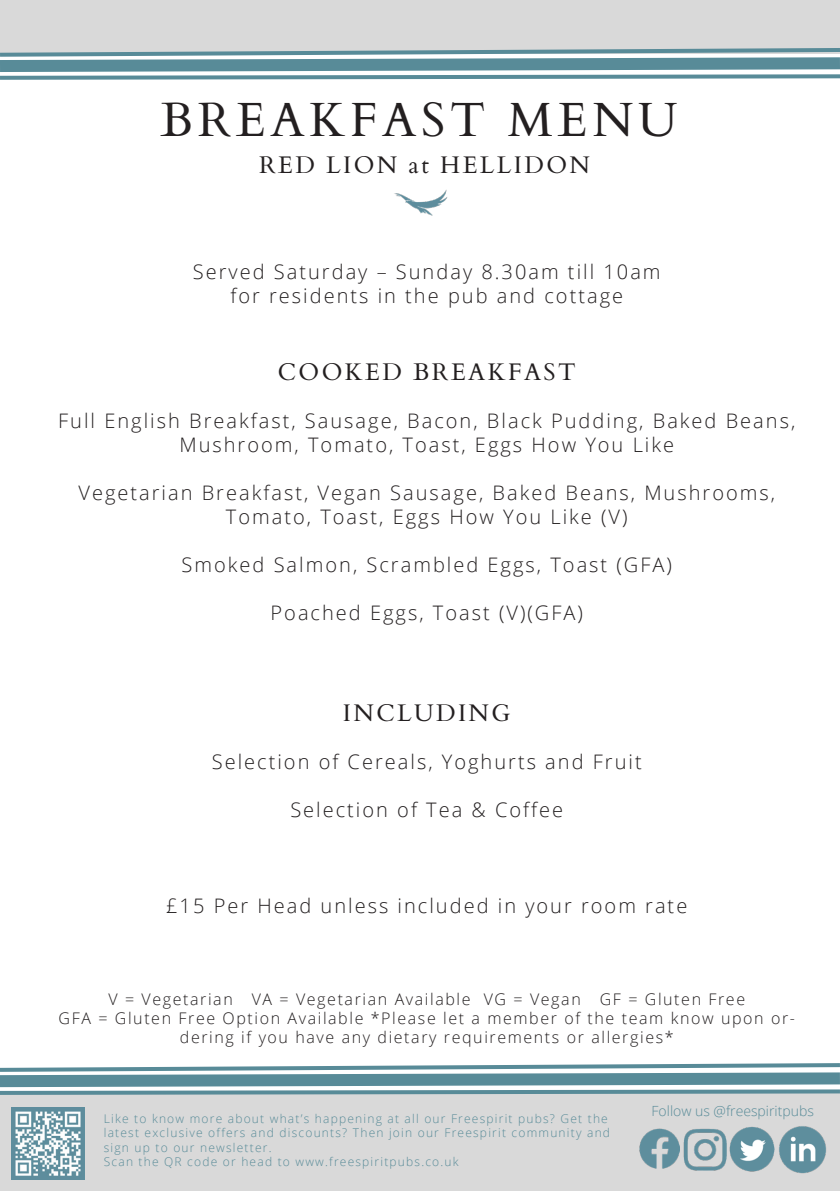
<style>
.page{position:relative;width:840px;height:1191px;background:#fff}
.page>*{position:absolute;margin:0;border:0;box-sizing:border-box;transform-origin:0 0}
.t1{font:48px "Cardo";letter-spacing:.1em;color:#231f20}
.t2{font:24px "Cardo";letter-spacing:.1em;color:#231f20}
.t3{font:300 20px/24px "Open Sans";letter-spacing:.1em;color:#231f20;text-align:center}
.t4{font:300 16px/19.2px "Open Sans";letter-spacing:.1em;color:#231f20;text-align:center}
.t5{font:300 14px "Open Sans";color:#588b98}
.t6{font:300 12px/14.4px "Open Sans";letter-spacing:.1em;color:#588b98}
</style>
<div class="page">
<div style="left:0;top:0;width:839px;height:53px;background:#d9d9d9"></div>
<div style="left:0;top:1093px;width:839px;height:98px;background:#d9d9d9"></div>
<img style="left:779px;top:1126px;width:47px;height:48px">
<img style="left:729px;top:1126px;width:45px;height:45px">
<img style="left:683px;top:1128px;width:42px;height:42px">
<img style="left:639px;top:1128px;width:40px;height:40px">
<svg style="left:0;top:48px;width:839px;height:32px"></svg>
<svg style="left:0;top:1063px;width:839px;height:32px"></svg>
<img style="left:394px;top:189px;width:54px;height:27px">
<img style="left:12px;top:1107px;width:72px;height:73px">
<p class="t1" style="left:160px;top:81px;width:518px">BREAKFAST MENU</p>
<p class="t2" style="left:259px;top:145px;width:332px">RED LION at HELLIDON</p>
<p class="t3" style="left:193px;top:260px;width:469px">Served Saturday – Sunday 8.30am till 10am</p>
<p class="t3" style="left:230px;top:284px;width:394px">for residents in the pub and cottage</p>
<p class="t2" style="left:278px;top:353px;width:299px">COOKED BREAKFAST</p>
<p class="t3" style="left:58px;top:408px;width:738px">Full English Breakfast, Sausage, Bacon, Black Pudding, Baked Beans,<br>Mushroom, Tomato, Toast, Eggs How You Like</p>
<p class="t3" style="left:78px;top:480px;width:697px">Vegetarian Breakfast, Vegan Sausage, Baked Beans, Mushrooms,</p>
<p class="t3" style="left:226px;top:504px;width:403px">Tomato, Toast, Eggs How You Like (V)</p>
<p class="t3" style="left:181px;top:552px;width:491px">Smoked Salmon, Scrambled Eggs, Toast (GFA)</p>
<p class="t3" style="left:270px;top:600px;width:314px">Poached Eggs, Toast (V)(GFA)</p>
<p class="t2" style="left:343px;top:694px;width:169px">INCLUDING</p>
<p class="t3" style="left:212px;top:749px;width:431px">Selection of Cereals, Yoghurts and Fruit</p>
<p class="t3" style="left:290px;top:797px;width:274px">Selection of Tea &amp; Coffee</p>
<p class="t3" style="left:166px;top:893px;width:522px">£15 Per Head unless included in your room rate</p>
<p class="t4" style="left:108px;top:988px;width:638px">V = Vegetarian VA = Vegetarian Available VG = Vegan GF = Gluten Free</p>
<p class="t4" style="left:59px;top:1008px;width:737px">GFA = Gluten Free Option Available *Please let a member of the team know upon or&shy;dering if you have any dietary requirements or allergies*</p>
<p class="t6" style="left:104px;top:1111px;width:507px">Like to know more about what’s happening at all our Freespirit pubs? Get the latest exclusive offers and discounts? Then join our Freespirit community and sign up to our newsletter.</p>
<p class="t6" style="left:104px;top:1154px;width:356px">Scan the QR code or head to www.freespiritpubs.co.uk</p>
<p class="t5" style="left:651px;top:1101px;width:164px">Follow us @freespiritpubs</p>
</div>
